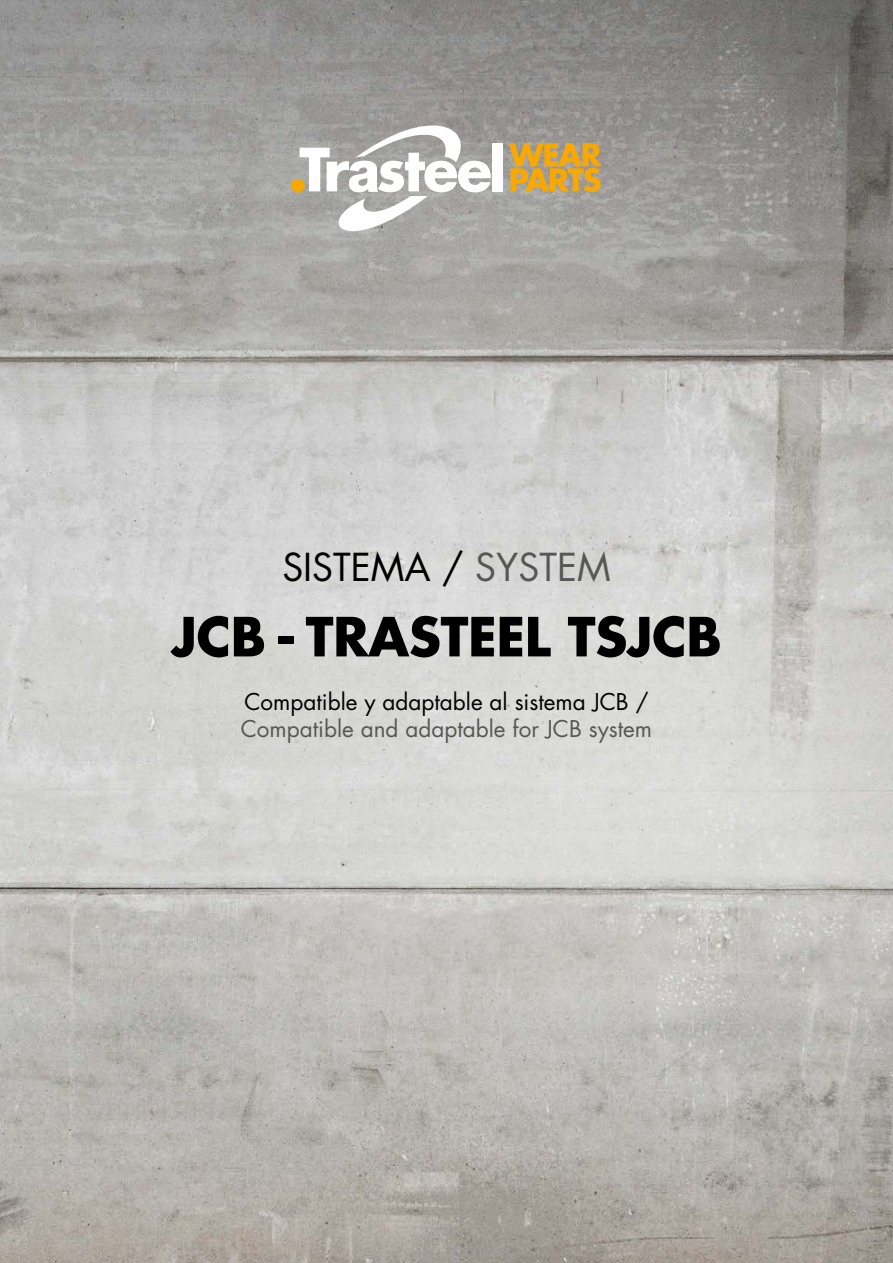
<style>
.page{position:relative;width:893px;height:1263px;background:#fff}
.page>*{position:absolute;margin:0;border:0;box-sizing:border-box;transform-origin:0 0}
.t1{font:700 52.5px "Futura Std";letter-spacing:-.01em;color:#000}
.t2{font:37.5px "Futura Std";color:#000}
.t3{font:22.5px "Futura Std";color:#575756}
.t4{font:22.5px "Futura Std";color:#000}
.s1{color:#575756}
</style>
<div class="page">
<img style="left:0;top:0;width:893px;height:1263px">
<div style="left:291px;top:179px;width:14px;height:14px;background:#f8a800;border-radius:7px"></div>
<div style="left:492px;top:143px;width:11px;height:48px;background:#fff"></div>
<svg style="left:300px;top:104px;width:191px;height:155px"></svg>
<svg style="left:509px;top:143px;width:93px;height:49px;background:#d2a341"></svg>
<h2 class="t2" style="left:282px;top:544px;width:330px">SISTEMA / <span class="s1">SYSTEM</span></h2>
<h1 class="t1" style="left:171px;top:602px;width:552px">JCB - TRASTEEL TSJCB</h1>
<p class="t4" style="left:244px;top:688px;width:406px">Compatible y adaptable al sistema JCB /</p>
<p class="t3" style="left:241px;top:715px;width:413px">Compatible and adaptable for JCB system</p>
</div>
